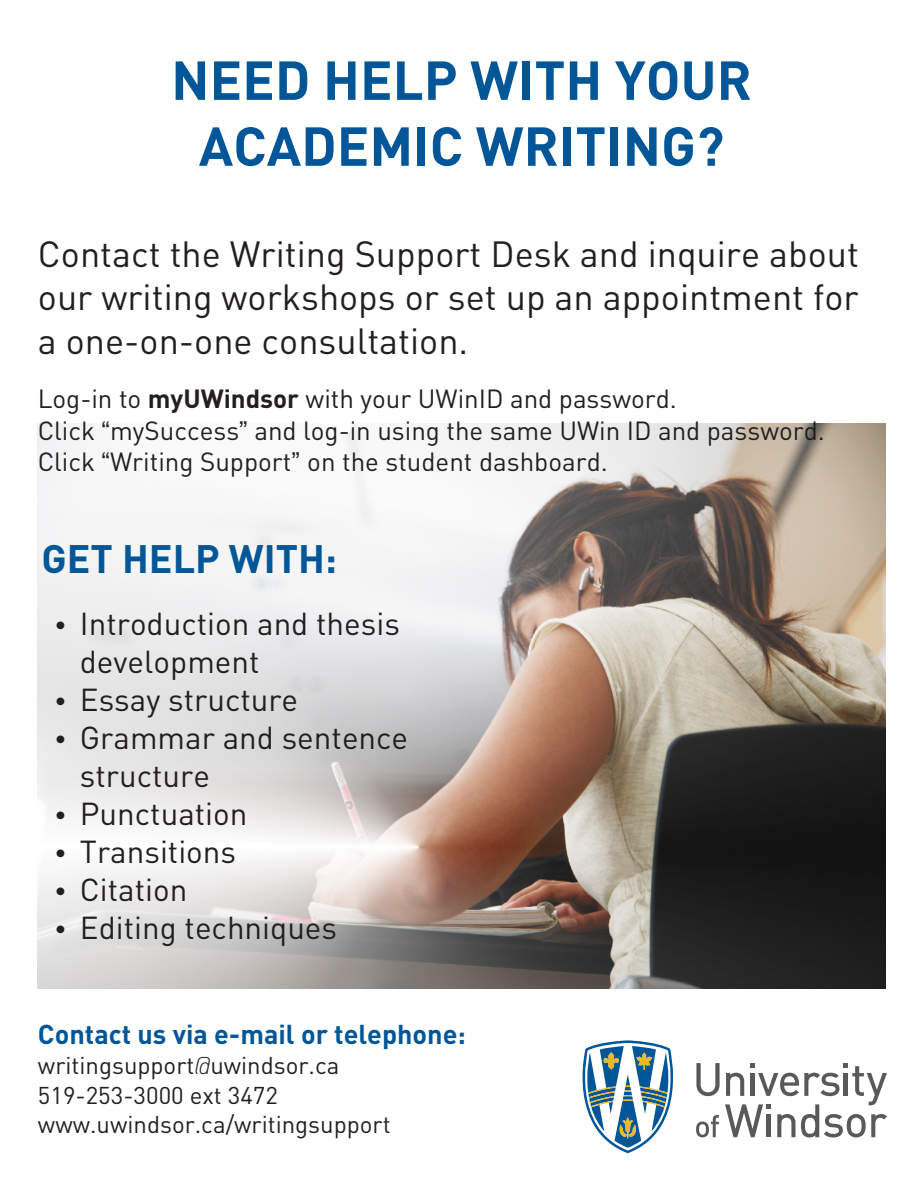
<style>
.page{position:relative;width:918px;height:1188px;background:#fff}
.page>*{position:absolute;margin:0;border:0;box-sizing:border-box;transform-origin:0 0}
.t1{font:700 54px/66px "DIN";color:#005697;text-align:center}
.t2{font:700 39.15px "DIN";color:#005697}
.t3{font:36px/43.7px "DIN";color:#231f20;text-align:justify}
.t4{font:31.35px/38px "DIN";color:#231f20}
.t5{font:700 27px "DIN";color:#005697}
.t6{font:25.95px/31.3px "DIN";color:#231f20}
.t7{font:24px/29.2px "DIN";color:#231f20}
.s1{font-weight:700}
.s2{font-family:"Arial"}
.s3{font-family:"DINOT";font-weight:300;font-style:italic}
</style>
<div class="page">
<svg style="left:582px;top:1040px;width:91px;height:113px"></svg>
<svg style="left:696px;top:1063px;width:191px;height:74px"></svg>
<img style="left:37px;top:423px;width:848px;height:566px">
<svg style="left:57px;top:621px;width:8px;height:8px"></svg>
<svg style="left:57px;top:697px;width:8px;height:8px"></svg>
<svg style="left:57px;top:735px;width:8px;height:8px"></svg>
<svg style="left:57px;top:811px;width:8px;height:8px"></svg>
<svg style="left:57px;top:849px;width:8px;height:8px"></svg>
<svg style="left:57px;top:887px;width:8px;height:8px"></svg>
<svg style="left:57px;top:925px;width:8px;height:8px"></svg>
<h1 class="t1" style="left:171px;top:51px;width:582px">NEED HELP WITH YOUR<br>ACADEMIC WRITING?</h1>
<h3 class="t3" style="left:38px;top:235px;width:823px">Contact the Writing Support Desk and inquire about our writing workshops or set up an appointment for a one-on-one consultation.</h3>
<p class="t6" style="left:38px;top:385px;width:789px">Log-in to <span class="s1">myUWindsor</span> with your UWinID and password.<br>Click <span class="s2">“</span>mySuccess<span class="s2">”</span> and log-in using the same UWin ID and password.<br>Click <span class="s2">“</span>Writing Support<span class="s2">”</span> on the student dashboard.</p>
<h2 class="t2" style="left:41px;top:542px;width:297px">GET HELP WITH:</h2>
<p class="t4" style="left:80px;top:608px;width:330px">Introduction and thesis development<br>Essay structure<br>Grammar and sentence structure<br>Punctuation<br>Transitions<br>Citation<br>Editing techniques</p>
<p class="t5" style="left:38px;top:1022px;width:429px">Contact us via e-mail or telephone:</p>
<p class="t7" style="left:38px;top:1053px;width:354px">writingsupport<span class="s3">@</span>uwindsor.ca<br>519-253-3000 ext 3472 www.uwindsor.ca/writingsupport</p>
</div>
